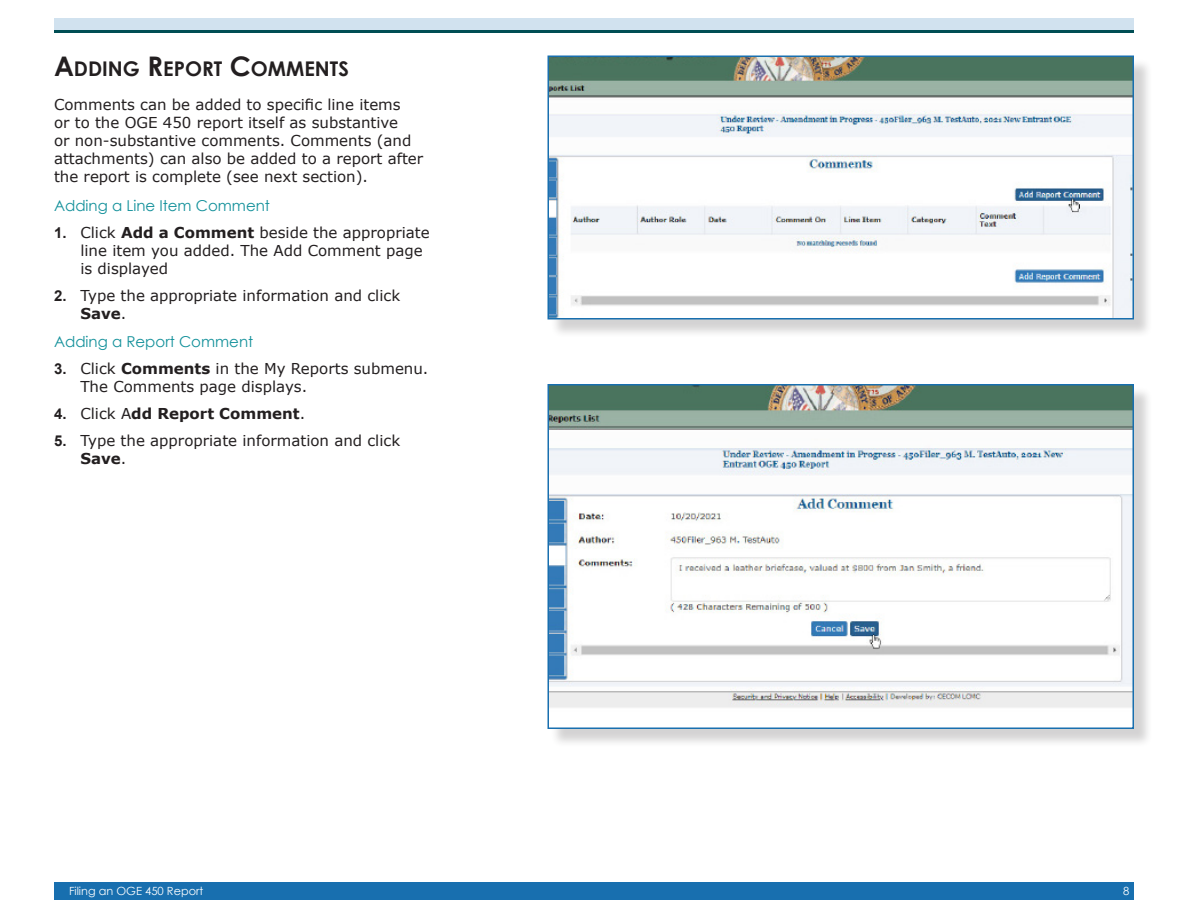
<style>
.page{position:relative;width:1188px;height:918px;background:#fff}
.page>*{position:absolute;margin:0;border:0;box-sizing:border-box;transform-origin:0 0}
.Heading_2{font:700 20.25px "Century Gothic";color:#231f20}
.Text_Paragraph{font:15px/18px "Verdana";color:#231f20}
.Heading_5{font:15px "Century Gothic";color:#14919b}
.t1{font:700 15px "Verdana";color:#231f20}
.t2{font:11.25px "Century Gothic";color:#fff}
.s1{font-size:27px}
.s2{font-family:"Arial";font-weight:700}
.s3{font-weight:700}
.s4{font-family:"Arial"}
.s5{font-weight:400}
</style>
<div class="page">
<div style="left:54px;top:882px;width:1080px;height:18px;background:#186faf"></div>
<div style="left:54px;top:18px;width:1080px;height:12px;background:#d1e2ef"></div>
<hr style="left:54px;top:30px;width:1080px;height:3px;background:#004e54">
<div style="left:550px;top:58px;width:603px;height:280px;background:#231f20;opacity:.2"></div>
<img style="left:551px;top:59px;width:580px;height:258px">
<div style="left:548px;top:56px;width:586px;height:264px;border:2px solid #186faf"></div>
<div style="left:550px;top:386px;width:603px;height:362px;background:#231f20;opacity:.2"></div>
<img style="left:551px;top:387px;width:580px;height:339px">
<div style="left:548px;top:384px;width:586px;height:345px;border:2px solid #186faf"></div>
<p class="Heading_2" style="left:54px;top:53px;width:295px"><span class="s1">A</span>DDING <span class="s1">R</span>EPORT <span class="s1">C</span>OMMENTS</p>
<p class="Text_Paragraph" style="left:54px;top:96px;width:371px">Comments can be added to specific line items<br>or to the OGE 450 report itself as substantive<br>or non-substantive comments. Comments (and attachments) can also be added to a report after the report is complete (see next section).</p>
<p class="Heading_5" style="left:54px;top:195px;width:218px">Adding a Line Item Comment</p>
<p class="Text_Paragraph" style="left:80px;top:223px;width:351px;text-indent:-26px"><span class="s2">1.</span> Click <span class="s3">Add a Comment</span> beside the appropriate line item you added. The Add Comment page is displayed</p>
<p class="Text_Paragraph" style="left:80px;top:286px;width:321px;text-indent:-26px"><span class="s2">2.</span> Type the appropriate information and click<br><span class="s3">Save</span>.</p>
<p class="Heading_5" style="left:54px;top:331px;width:201px">Adding a Report Comment</p>
<p class="Text_Paragraph" style="left:80px;top:360px;width:350px;text-indent:-26px"><span class="s2">3.</span> Click <span class="s3">Comments</span> in the My Reports submenu.<br>The Comments page displays.</p>
<p class="t1" style="left:54px;top:403px;width:253px"><span class="s4">4.</span> <span class="s5">Click A</span>dd Report Comment<span class="s5">.</span></p>
<p class="Text_Paragraph" style="left:80px;top:432px;width:321px;text-indent:-26px"><span class="s2">5.</span> Type the appropriate information and click<br><span class="s3">Save</span>.</p>
<p class="t2" style="left:69px;top:883px;width:136px">Filing an OGE 450 Report</p>
<p class="t2" style="left:1123px;top:883px;width:8px">8</p>
</div>
